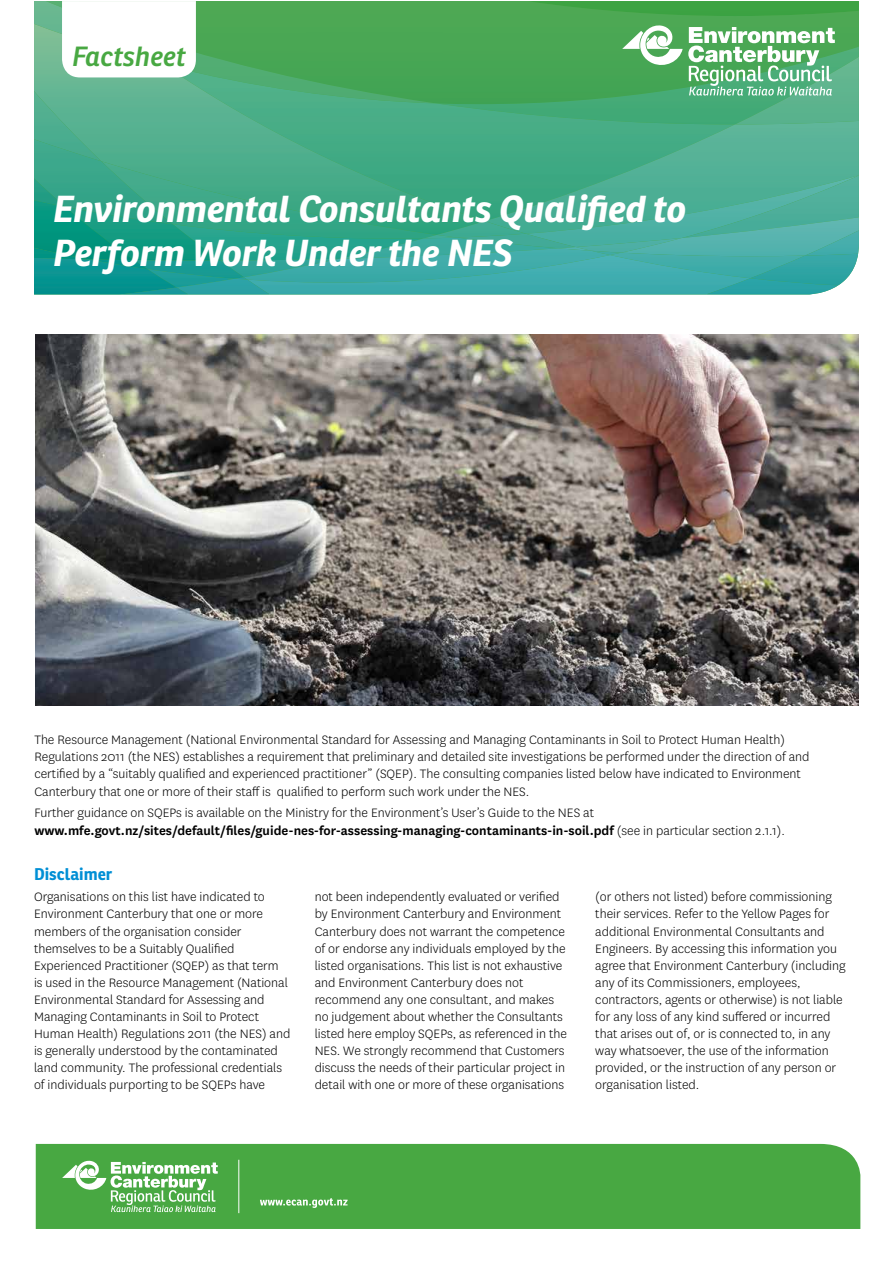
<style>
.page{position:relative;width:893px;height:1263px;background:#fff}
.page>*{position:absolute;margin:0;border:0;box-sizing:border-box;transform-origin:0 0}
.t1{font:italic 700 36.45px/43.8px "Ronnia";letter-spacing:-.01em;color:#fff}
.t2{font:italic 600 27px "Ronnia";color:#48a842}
.t3{font:700 16.5px "Ronnia";color:#008fd5}
.t4{font:300 14.25px/17.1px "National";color:#000}
.s1{font-weight:600}
</style>
<div class="page">
<svg style="left:807px;top:1px;width:52px;height:10px"></svg>
<div style="left:196px;top:1px;width:110px;height:23px;background:#4ea854"></div>
<div style="left:306px;top:1px;width:137px;height:23px;background:#4ea854"></div>
<img style="left:443px;top:1px;width:364px;height:46px">
<img style="left:805px;top:11px;width:54px;height:36px">
<img style="left:34px;top:1px;width:28px;height:23px">
<div style="left:485px;top:47px;width:374px;height:18px;background:#48a654"></div>
<img style="left:485px;top:65px;width:250px;height:56px">
<img style="left:34px;top:24px;width:451px;height:197px">
<img style="left:173px;top:161px;width:264px;height:74px">
<img style="left:34px;top:91px;width:67px;height:48px">
<img style="left:34px;top:139px;width:139px;height:68px">
<img style="left:220px;top:224px;width:204px;height:35px">
<img style="left:134px;top:207px;width:86px;height:53px">
<img style="left:177px;top:260px;width:67px;height:17px">
<img style="left:177px;top:269px;width:58px;height:10px">
<img style="left:34px;top:178px;width:31px;height:22px">
<img style="left:34px;top:200px;width:100px;height:58px">
<img style="left:34px;top:248px;width:55px;height:10px">
<img style="left:34px;top:258px;width:143px;height:36px">
<img style="left:735px;top:57px;width:124px;height:64px">
<img style="left:485px;top:121px;width:374px;height:100px">
<img style="left:526px;top:175px;width:156px;height:63px">
<img style="left:576px;top:238px;width:45px;height:13px">
<img style="left:610px;top:251px;width:11px;height:2px">
<img style="left:437px;top:221px;width:89px;height:14px">
<img style="left:424px;top:235px;width:33px;height:3px">
<img style="left:457px;top:234px;width:119px;height:13px">
<img style="left:339px;top:238px;width:219px;height:10px">
<img style="left:558px;top:247px;width:33px;height:1px">
<img style="left:244px;top:248px;width:366px;height:29px">
<svg style="left:235px;top:277px;width:12px;height:2px"></svg>
<img style="left:682px;top:175px;width:177px;height:42px">
<img style="left:621px;top:217px;width:238px;height:36px">
<img style="left:610px;top:253px;width:195px;height:2px">
<img style="left:247px;top:255px;width:503px;height:39px">
<img style="left:177px;top:279px;width:93px;height:15px">
<img style="left:805px;top:230px;width:54px;height:24px">
<img style="left:750px;top:254px;width:108px;height:31px">
<img style="left:706px;top:278px;width:132px;height:16px">
<img style="left:120px;top:287px;width:68px;height:7px">
<img style="left:843px;top:269px;width:2px;height:16px">
<img style="left:845px;top:269px;width:13px;height:16px">
<svg style="left:62px;top:1px;width:134px;height:76px"></svg>
<img style="left:36px;top:335px;width:823px;height:371px">
<div style="left:36px;top:1144px;width:824px;height:85px;background:#48a842"></div>
<svg style="left:62px;top:1160px;width:156px;height:52px"></svg>
<hr style="left:238px;top:1160px;width:1px;height:53px;background:#fff">
<svg style="left:260px;top:1198px;width:88px;height:10px"></svg>
<svg style="left:622px;top:24px;width:213px;height:72px"></svg>
<h2 class="t2" style="left:72px;top:40px;width:115px">Factsheet</h2>
<h1 class="t1" style="left:53px;top:187px;width:635px">Environmental Consultants Qualified to<br>Perform Work Under the NES</h1>
<p class="t4" style="left:34px;top:731px;width:777px">The Resource Management (National Environmental Standard for Assessing and Managing Contaminants in Soil to Protect Human Health)<br>Regulations 2011 (the NES) establishes a requirement that preliminary and detailed site investigations be performed under the direction of and certified by a “suitably qualified and experienced practitioner” (SQEP). The consulting companies listed below have indicated to Environment Canterbury that one or more of their staff is qualified to perform such work under the NES.</p>
<p class="t4" style="left:34px;top:803px;width:752px;line-height:18px">Further guidance on SQEPs is available on the Ministry for the Environment’s User’s Guide to the NES at <span class="s1">www.mfe.govt.nz/sites/default/files/guide-nes-for-assessing-managing-contaminants-in-soil.pdf</span> (see in particular section 2.1.1).</p>
<p class="t3" style="left:34px;top:863px;width:80px">Disclaimer</p>
<p class="t4" style="left:34px;top:888px;width:258px">Organisations on this list have indicated to Environment Canterbury that one or more members of the organisation consider themselves to be a Suitably Qualified Experienced Practitioner (SQEP) as that term is used in the Resource Management (National Environmental Standard for Assessing and Managing Contaminants in Soil to Protect Human Health) Regulations 2011 (the NES) and is generally understood by the contaminated land community. The professional credentials of individuals purporting to be SQEPs have</p>
<p class="t4" style="left:315px;top:888px;width:254px">not been independently evaluated or verified by Environment Canterbury and Environment Canterbury does not warrant the competence of or endorse any individuals employed by the listed organisations. This list is not exhaustive and Environment Canterbury does not recommend any one consultant, and makes no judgement about whether the Consultants listed here employ SQEPs, as referenced in the NES. We strongly recommend that Customers discuss the needs of their particular project in detail with one or more of these organisations</p>
<p class="t4" style="left:595px;top:888px;width:252px">(or others not listed) before commissioning their services. Refer to the Yellow Pages for additional Environmental Consultants and Engineers. By accessing this information you agree that Environment Canterbury (including any of its Commissioners, employees, contractors, agents or otherwise) is not liable for any loss of any kind suffered or incurred that arises out of, or is connected to, in any way whatsoever, the use of the information provided, or the instruction of any person or organisation listed.</p>
</div>
